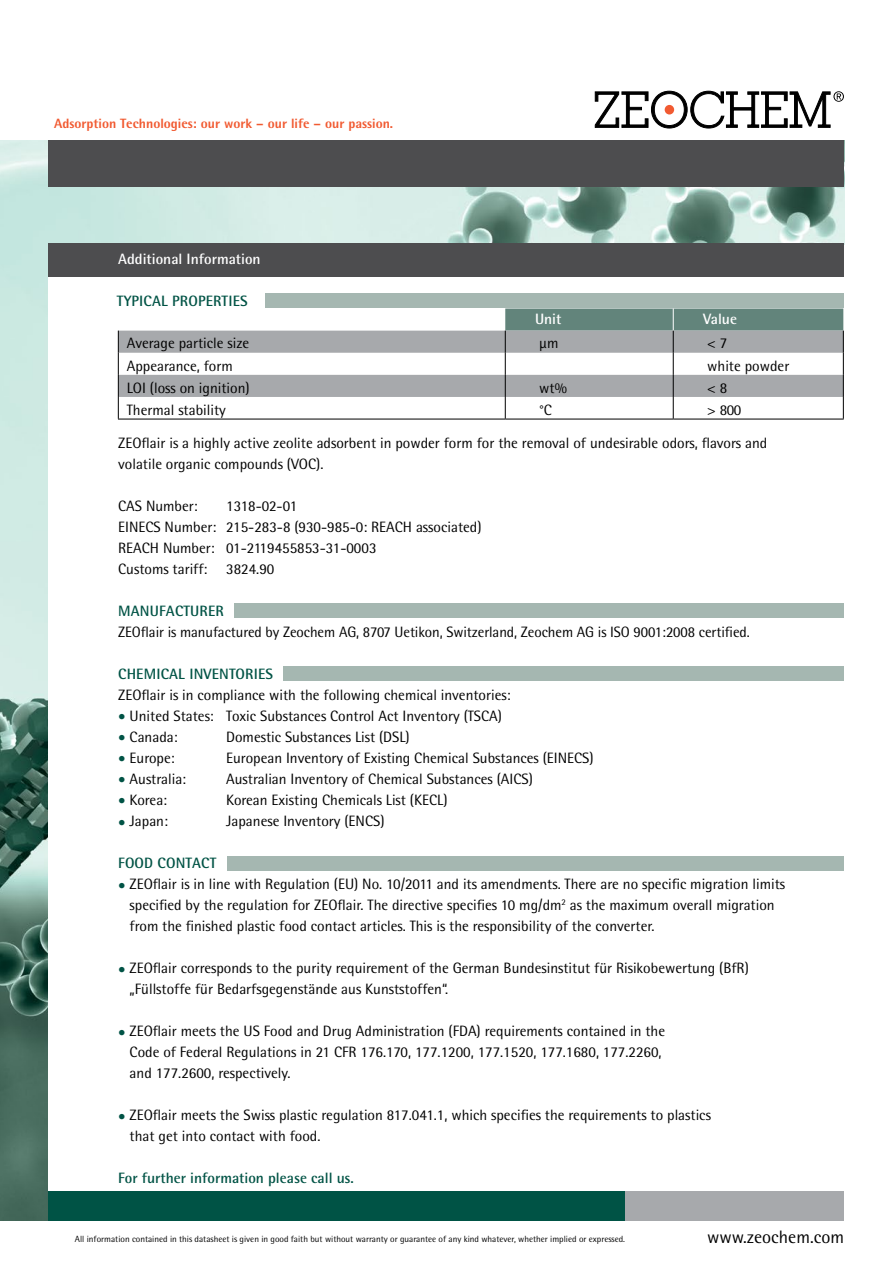
<style>
.page{position:relative;width:893px;height:1263px;background:#fff}
.page>*{position:absolute;margin:0;border:0;box-sizing:border-box;transform-origin:0 0}
.t1{font:18px "Rotis Semi Sans";color:#000}
.t2{font:15px/21px "Rotis Semi Sans";color:#000}
.t3{font:700 15px "Rotis Semi Sans";letter-spacing:.01em;color:#005345}
.t4{font:700 15px "Rotis Semi Sans";color:#fff}
.t5{font:800 13.5px "Rotis Semi Sans";color:#f15a31}
.t6{font:9px "Rotis Semi Sans";color:#000}
.s1{color:#005345}
</style>
<div class="page">
<img style="left:0;top:140px;width:844px;height:1080px">
<div style="left:49px;top:245px;width:844px;height:1018px;background:#fff"></div>
<svg style="left:595px;top:91px;width:249px;height:37px"></svg>
<div style="left:49px;top:243px;width:795px;height:34px;background:#4d4d4f"></div>
<div style="left:235px;top:603px;width:609px;height:15px;background:#a5b7b1"></div>
<div style="left:265px;top:293px;width:578px;height:15px;background:#a5b7b1"></div>
<div style="left:284px;top:666px;width:560px;height:15px;background:#a5b7b1"></div>
<div style="left:227px;top:856px;width:617px;height:15px;background:#a5b7b1"></div>
<div style="left:49px;top:140px;width:795px;height:47px;background:#4d4d4f"></div>
<div style="left:49px;top:1191px;width:576px;height:29px;background:#005345"></div>
<div style="left:625px;top:1191px;width:219px;height:29px;background:#a7a9ac"></div>
<svg style="left:118px;top:308px;width:726px;height:111px"></svg>
<hr style="left:118px;top:419px;width:387px;height:1px;background:#000">
<hr style="left:505px;top:419px;width:168px;height:1px;background:#000">
<hr style="left:673px;top:419px;width:171px;height:1px;background:#000">
<p class="t5" style="left:54px;top:114px;width:340px">Adsorption Technologies: our work – our life – our passion.</p>
<p class="t4" style="left:118px;top:250px;width:144px">Additional Information</p>
<p class="t3" style="left:117px;top:292px;width:132px">TYPICAL PROPERTIES</p>
<p class="t4" style="left:535px;top:310px;width:28px">Unit</p>
<p class="t4" style="left:703px;top:310px;width:35px">Value</p>
<p class="t2" style="left:127px;top:333px;width:124px">Average particle size</p>
<p class="t2" style="left:539px;top:333px;width:21px">µm</p>
<p class="t2" style="left:707px;top:333px;width:22px">&lt; 7</p>
<p class="t2" style="left:127px;top:355px;width:107px">Appearance, form</p>
<p class="t2" style="left:707px;top:355px;width:84px">white powder</p>
<p class="t2" style="left:127px;top:377px;width:124px">LOI (loss on ignition)</p>
<p class="t2" style="left:539px;top:377px;width:29px">wt%</p>
<p class="t2" style="left:707px;top:377px;width:22px">&lt; 8</p>
<p class="t2" style="left:127px;top:399px;width:101px">Thermal stability</p>
<p class="t2" style="left:539px;top:399px;width:14px">°C</p>
<p class="t2" style="left:707px;top:399px;width:36px">&gt; 800</p>
<p class="t2" style="left:118px;top:432px;width:651px">ZEOflair is a highly active zeolite adsorbent in powder form for the removal of undesirable odors, flavors and volatile organic compounds (VOC).</p>
<p class="t2" style="left:118px;top:495px;width:81px">CAS Number:</p>
<p class="t2" style="left:118px;top:495px;width:365px;text-indent:108px">1318-02-01<br>EINECS Number: 215-283-8 (930-985-0: REACH associated)<br>REACH Number: 01-2119455853-31-0003<br>Customs tariff: 3824.90</p>
<p class="t3" style="left:118px;top:602px;width:107px">MANUFACTURER</p>
<p class="t2" style="left:118px;top:621px;width:633px">ZEOflair is manufactured by Zeochem AG, 8707 Uetikon, Switzerland, Zeochem AG is ISO 9001:2008 certified.</p>
<p class="t3" style="left:118px;top:665px;width:156px">CHEMICAL INVENTORIES</p>
<p class="t2" style="left:118px;top:684px;width:394px">ZEOflair is in compliance with the following chemical inventories:</p>
<p class="t2" style="left:118px;top:705px;width:385px"><span class="s1">•</span> United States: Toxic Substances Control Act Inventory (TSCA)</p>
<p class="t2" style="left:118px;top:726px;width:61px"><span class="s1">•</span> Canada:</p>
<p class="t2" style="left:226px;top:726px;width:185px">Domestic Substances List (DSL)</p>
<p class="t2" style="left:118px;top:747px;width:58px"><span class="s1">•</span> Europe:</p>
<p class="t2" style="left:226px;top:747px;width:369px">European Inventory of Existing Chemical Substances (EINECS)</p>
<p class="t2" style="left:118px;top:768px;width:69px"><span class="s1">•</span> Australia:</p>
<p class="t2" style="left:226px;top:768px;width:308px">Australian Inventory of Chemical Substances (AICS)</p>
<p class="t2" style="left:118px;top:789px;width:51px"><span class="s1">•</span> Korea:</p>
<p class="t2" style="left:226px;top:789px;width:223px">Korean Existing Chemicals List (KECL)</p>
<p class="t2" style="left:118px;top:810px;width:51px"><span class="s1">•</span> Japan:</p>
<p class="t2" style="left:226px;top:810px;width:160px">Japanese Inventory (ENCS)</p>
<p class="t3" style="left:118px;top:854px;width:100px">FOOD CONTACT</p>
<p class="t2" style="left:130px;top:873px;width:657px;text-indent:-11px"><span class="s1">•</span> ZEOflair is in line with Regulation (EU) No. 10/2011 and its amendments. There are no specific migration limits specified by the regulation for ZEOflair. The directive specifies 10 mg/dm<sup>2</sup> as the maximum overall migration from the finished plastic food contact articles. This is the responsibility of the converter.</p>
<p class="t2" style="left:130px;top:957px;width:621px;text-indent:-11px"><span class="s1">•</span> ZEOflair corresponds to the purity requirement of the German Bundesinstitut für Risikobewertung (BfR) „Füllstoffe für Bedarfsgegenstände aus Kunststoffen“.</p>
<p class="t2" style="left:130px;top:1020px;width:537px;text-indent:-11px"><span class="s1">•</span> ZEOflair meets the US Food and Drug Administration (FDA) requirements contained in the<br>Code of Federal Regulations in 21 CFR 176.170, 177.1200, 177.1520, 177.1680, 177.2260, and 177.2600, respectively.</p>
<p class="t2" style="left:130px;top:1104px;width:583px;text-indent:-11px"><span class="s1">•</span> ZEOflair meets the Swiss plastic regulation 817.041.1, which specifies the requirements to plastics that get into contact with food.</p>
<p class="t3" style="left:118px;top:1169px;width:237px">For further information please call us.</p>
<p class="t6" style="left:75px;top:1234px;width:552px">All information contained in this datasheet is given in good faith but without warranty or guarantee of any kind whatever, whether implied or expressed.</p>
<p class="t1" style="left:707px;top:1226px;width:138px">www.zeochem.com</p>
</div>
